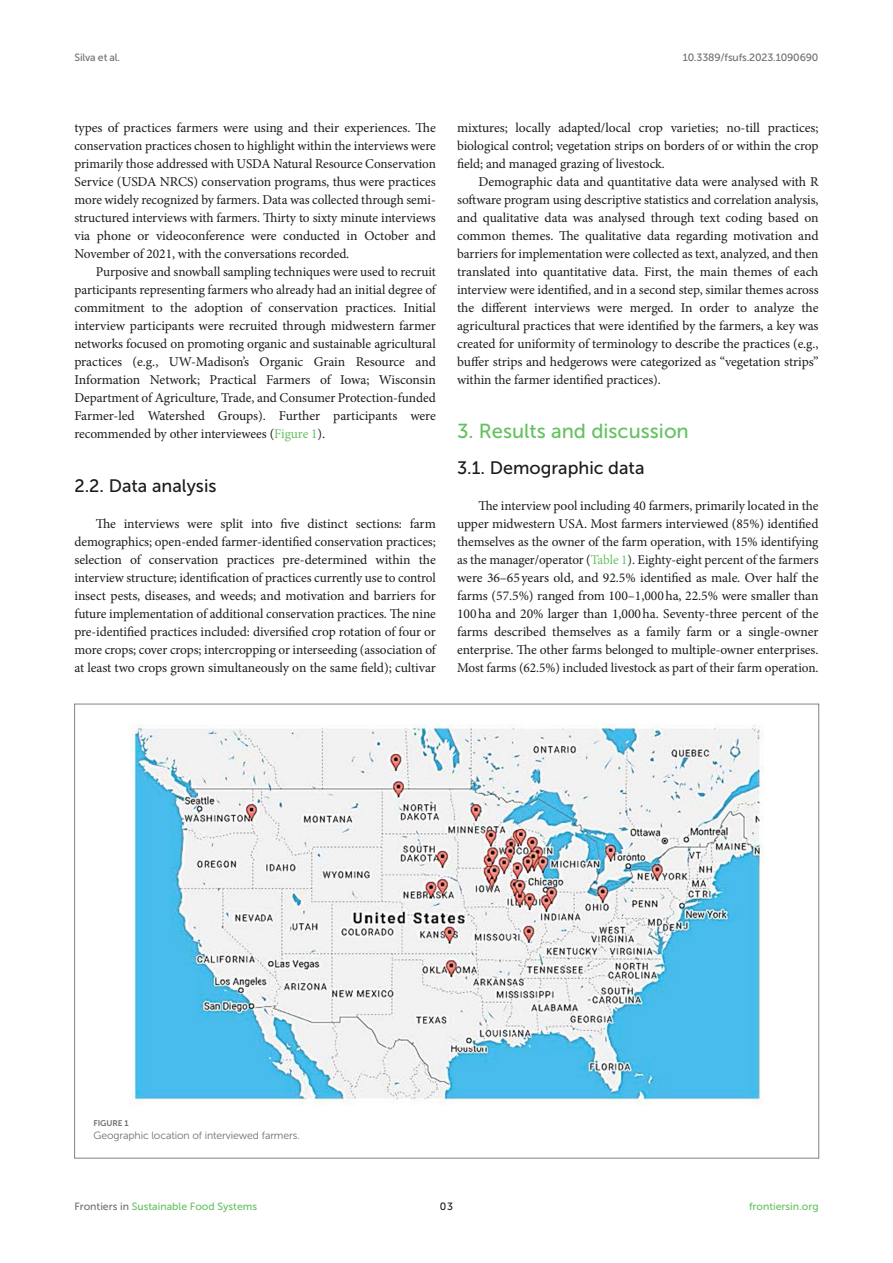
<style>
.page{position:relative;width:893px;height:1263px;background:#fff}
.page>*{position:absolute;margin:0;border:0;box-sizing:border-box;transform-origin:0 0}
.HEAD_1{font:20.25px "Museo Sans 500";color:#65c161}
.HEAD_2_after_HEAD_1{font:18px "Museo Sans 500";color:#1b1c1b}
.HEAD_2{font:18px "Museo Sans 500";color:#1b1c1b}
.TEXT_FLUSH{font:13.5px/18px "Minion Pro";letter-spacing:-.01em;color:#1b1c1b;text-align:justify}
.TEXT{font:13.5px/18px "Minion Pro";letter-spacing:-.005em;color:#1b1c1b;text-align:justify}
.t1{font:10.5px "Museo Sans 500";color:#65c161}
.FIG_LEG{font:10.5px "Museo Sans 300";letter-spacing:-.01em;color:#706f70}
.t2{font:10.5px "Museo Sans 500";letter-spacing:-.015em;color:#706f70}
.t3{font:10.5px "Museo Sans 500";color:#1b1c1b}
.FIG_HD{font:8.25px "Museo Sans 700";letter-spacing:-.01em;color:#706f70}
.s1{color:#65c161}
.s2{color:#706f70}
</style>
<div class="page">
<img style="left:130px;top:724px;width:634px;height:381px">
<p class="t2" style="left:74px;top:51px;width:47px">Silva et al.</p>
<p class="t2" style="left:683px;top:51px;width:137px">10.3389/fsufs.2023.1090690</p>
<p class="TEXT_FLUSH" style="left:74px;top:119px;width:363px">types of practices farmers were using and their experiences. The conservation practices chosen to highlight within the interviews were primarily those addressed with USDA Natural Resource Conservation Service (USDA NRCS) conservation programs, thus were practices more widely recognized by farmers. Data was collected through semi&shy;structured interviews with farmers. Thirty to sixty minute interviews via phone or videoconference were conducted in October and November of 2021, with the conversations recorded.</p>
<p class="TEXT" style="left:74px;top:263px;width:363px;text-indent:21px">Purposive and snowball sampling techniques were used to recruit participants representing farmers who already had an initial degree of commitment to the adoption of conservation practices. Initial interview participants were recruited through midwestern farmer networks focused on promoting organic and sustainable agricultural practices (e.g., UW-Madison’s Organic Grain Resource and Information Network; Practical Farmers of Iowa; Wisconsin Department of Agriculture, Trade, and Consumer Protection-funded Farmer-led Watershed Groups). Further participants were recommended by other interviewees (<span class="s1">Figure 1</span>).</p>
<p class="HEAD_2" style="left:74px;top:476px;width:144px">2.2. Data analysis</p>
<p class="TEXT_FLUSH" style="left:74px;top:515px;width:363px;text-indent:21px">The interviews were split into five distinct sections: farm demographics; open-ended farmer-identified conservation practices; selection of conservation practices pre-determined within the interview structure; identification of practices currently use to control insect pests, diseases, and weeds; and motivation and barriers for future implementation of additional conservation practices. The nine pre-identified practices included: diversified crop rotation of four or more crops; cover crops; intercropping or interseeding (association of at least two crops grown simultaneously on the same field); cultivar</p>
<p class="TEXT_FLUSH" style="left:457px;top:119px;width:363px">mixtures; locally adapted/local crop varieties; no-till practices; biological control; vegetation strips on borders of or within the crop field; and managed grazing of livestock.</p>
<p class="TEXT" style="left:457px;top:173px;width:363px;text-indent:21px">Demographic data and quantitative data were analysed with R software program using descriptive statistics and correlation analysis, and qualitative data was analysed through text coding based on common themes. The qualitative data regarding motivation and barriers for implementation were collected as text, analyzed, and then translated into quantitative data. First, the main themes of each interview were identified, and in a second step, similar themes across the different interviews were merged. In order to analyze the agricultural practices that were identified by the farmers, a key was created for uniformity of terminology to describe the practices (e.g., buffer strips and hedgerows were categorized as “vegetation strips” within the farmer identified practices).</p>
<p class="HEAD_1" style="left:457px;top:420px;width:233px">3. Results and discussion</p>
<p class="HEAD_2_after_HEAD_1" style="left:457px;top:458px;width:189px">3.1. Demographic data</p>
<p class="TEXT_FLUSH" style="left:457px;top:497px;width:363px;text-indent:21px">The interview pool including 40 farmers, primarily located in the upper midwestern USA. Most farmers interviewed (85%) identified themselves as the owner of the farm operation, with 15% identifying as the manager/operator (<span class="s1">Table 1</span>). Eighty-eight percent of the farmers were 36–65years old, and 92.5% identified as male. Over half the farms (57.5%) ranged from 100–1,000ha, 22.5% were smaller than 100ha and 20% larger than 1,000ha. Seventy-three percent of the farms described themselves as a family farm or a single-owner enterprise. The other farms belonged to multiple-owner enterprises.<br>Most farms (62.5%) included livestock as part of their farm operation.</p>
<p class="FIG_HD" style="left:94px;top:1118px;width:37px">FIGURE 1</p>
<p class="FIG_LEG" style="left:94px;top:1130px;width:208px">Geographic location of interviewed farmers.</p>
<p class="t1" style="left:74px;top:1200px;width:184px"><span class="s2">Frontiers in</span> Sustainable Food Systems</p>
<p class="t3" style="left:440px;top:1200px;width:15px">03</p>
<p class="t1" style="left:749px;top:1200px;width:71px">frontiersin.org</p>
</div>
